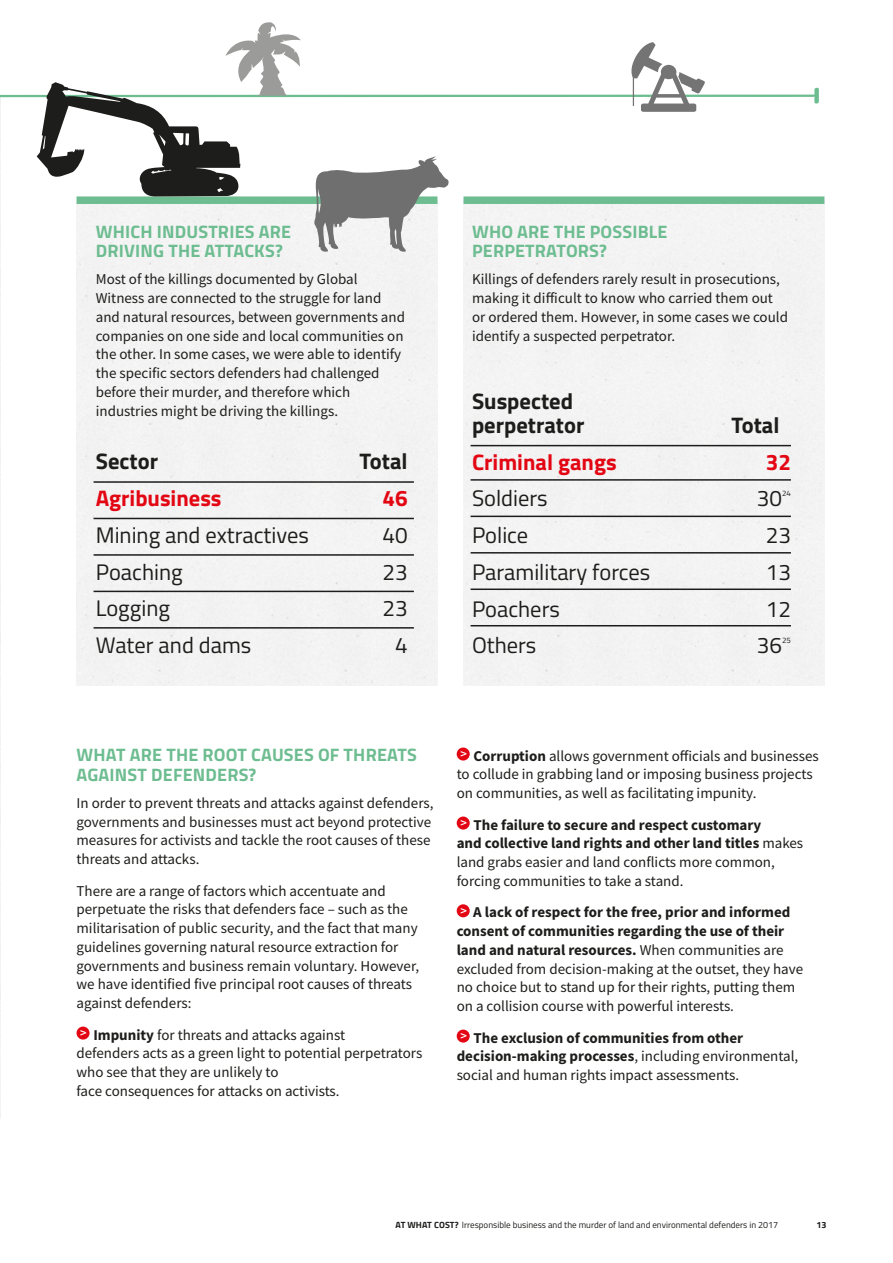
<style>
.page{position:relative;width:893px;height:1263px;background:#fff}
.page>*{position:absolute;margin:0;border:0;box-sizing:border-box;transform-origin:0 0}
.t1{font:22.5px "Titillium";color:#1d1d1b}
.t2{font:700 22.5px/24px "Titillium";color:#1d1d1b}
.t3{font:700 22.5px "Titillium";color:#e30613}
.t4{font:700 18px/19.5px "Titillium";letter-spacing:.01em;color:#6dbd91}
.t5{font:15px/18.8px "Source Sans Pro";color:#1d1d1b}
.t6{font:700 15px/18.8px "Source Sans Pro";color:#1d1d1b}
.t7{font:9px "Titillium";color:#1d1d1b}
.t8{font:700 9px "Titillium";color:#1d1d1b}
.t9{font:7.8px "Titillium";color:#1d1d1b}
.s1{font-weight:700}
.s2{font-weight:400}
</style>
<div class="page">
<img style="left:0;top:252px;width:1px;height:866px">
<hr style="left:94px;top:627px;width:320px;height:2px;background:#1d1d1b">
<hr style="left:94px;top:591px;width:320px;height:1px;background:#1d1d1b">
<hr style="left:94px;top:554px;width:320px;height:2px;background:#1d1d1b">
<hr style="left:94px;top:518px;width:320px;height:1px;background:#1d1d1b">
<hr style="left:94px;top:481px;width:320px;height:2px;background:#1d1d1b">
<hr style="left:471px;top:625px;width:320px;height:1px;background:#1d1d1b">
<hr style="left:471px;top:588px;width:320px;height:2px;background:#1d1d1b">
<hr style="left:471px;top:552px;width:320px;height:1px;background:#1d1d1b">
<hr style="left:471px;top:516px;width:320px;height:1px;background:#1d1d1b">
<hr style="left:471px;top:479px;width:320px;height:2px;background:#1d1d1b">
<hr style="left:471px;top:445px;width:320px;height:1px;background:#1d1d1b">
<div style="left:77px;top:1026px;width:13px;height:13px;background:#e30613;border-radius:50%"></div>
<div style="left:457px;top:747px;width:13px;height:13px;background:#e30613;border-radius:50%"></div>
<div style="left:457px;top:816px;width:13px;height:13px;background:#e30613;border-radius:50%"></div>
<div style="left:457px;top:904px;width:13px;height:13px;background:#e30613;border-radius:50%"></div>
<div style="left:457px;top:1029px;width:13px;height:13px;background:#e30613;border-radius:50%"></div>
<svg style="left:0;top:22px;width:819px;height:230px"></svg>
<p class="t4" style="left:96px;top:221px;width:197px">WHICH INDUSTRIES ARE<br>DRIVING THE ATTACKS?</p>
<p class="t5" style="left:96px;top:270px;width:311px">Most of the killings documented by Global Witness are connected to the struggle for land and natural resources, between governments and companies on one side and local communities on the other. In some cases, we were able to identify the specific sectors defenders had challenged before their murder, and therefore which industries might be driving the killings.</p>
<h1 class="t2" style="left:96px;top:448px;width:64px">Sector</h1>
<h1 class="t2" style="left:360px;top:448px;width:50px">Total</h1>
<h1 class="t3" style="left:96px;top:481px;width:127px">Agribusiness</h1>
<h1 class="t3" style="left:382px;top:481px;width:27px">46</h1>
<h1 class="t1" style="left:96px;top:518px;width:215px">Mining and extractives</h1>
<h1 class="t1" style="left:382px;top:518px;width:27px">40</h1>
<h1 class="t1" style="left:96px;top:555px;width:88px">Poaching</h1>
<h1 class="t1" style="left:382px;top:555px;width:27px">23</h1>
<h1 class="t1" style="left:96px;top:592px;width:76px">Logging</h1>
<h1 class="t1" style="left:382px;top:592px;width:27px">23</h1>
<h1 class="t1" style="left:96px;top:629px;width:157px">Water and dams</h1>
<h1 class="t1" style="left:395px;top:629px;width:14px">4</h1>
<p class="t4" style="left:472px;top:221px;width:197px">WHO ARE THE POSSIBLE<br>PERPETRATORS?</p>
<p class="t5" style="left:472px;top:270px;width:318px">Killings of defenders rarely result in prosecutions, making it difficult to know who carried them out or ordered them. However, in some cases we could identify a suspected perpetrator.</p>
<h1 class="t2" style="left:472px;top:388px;width:114px">Suspected perpetrator</h1>
<h1 class="t2" style="left:731px;top:412px;width:50px">Total</h1>
<h1 class="t3" style="left:472px;top:444px;width:146px">Criminal gangs</h1>
<h1 class="t3" style="left:766px;top:444px;width:27px">32</h1>
<h1 class="t1" style="left:472px;top:482px;width:77px">Soldiers</h1>
<h1 class="t1" style="left:757px;top:482px;width:27px">30</h1>
<p class="t9" style="left:782px;top:487px;width:10px">24</p>
<h1 class="t1" style="left:472px;top:519px;width:58px">Police</h1>
<h1 class="t1" style="left:766px;top:519px;width:27px">23</h1>
<h1 class="t1" style="left:472px;top:555px;width:180px">Paramilitary forces</h1>
<h1 class="t1" style="left:766px;top:555px;width:27px">13</h1>
<h1 class="t1" style="left:472px;top:592px;width:89px">Poachers</h1>
<h1 class="t1" style="left:766px;top:592px;width:27px">12</h1>
<h1 class="t1" style="left:472px;top:629px;width:66px">Others</h1>
<h1 class="t1" style="left:757px;top:629px;width:27px">36</h1>
<p class="t9" style="left:782px;top:634px;width:10px">25</p>
<p class="t4" style="left:77px;top:744px;width:342px">WHAT ARE THE ROOT CAUSES OF THREATS<br>AGAINST DEFENDERS?</p>
<p class="t5" style="left:77px;top:793px;width:358px">In order to prevent threats and attacks against defenders, governments and businesses must act beyond protective measures for activists and tackle the root causes of these threats and attacks.</p>
<p class="t5" style="left:77px;top:881px;width:344px">There are a range of factors which accentuate and perpetuate the risks that defenders face – such as the militarisation of public security, and the fact that many guidelines governing natural resource extraction for governments and business remain voluntary. However, we have identified five principal root causes of threats against defenders:</p>
<p class="t5" style="left:77px;top:1025px;width:347px"><sup>&gt;</sup> <span class="s1">Impunity</span> for threats and attacks against<br>defenders acts as a green light to potential perpetrators who see that they are unlikely to<br>face consequences for attacks on activists.</p>
<p class="t5" style="left:457px;top:746px;width:364px"><sup>&gt;</sup> <span class="s1">Corruption</span> allows government officials and businesses to collude in grabbing land or imposing business projects on communities, as well as facilitating impunity.</p>
<p class="t6" style="left:457px;top:815px;width:348px"><sup>&gt;</sup> The failure to secure and respect customary<br>and collective land rights and other land titles <span class="s2">makes land grabs easier and land conflicts more common, forcing communities to take a stand.</span></p>
<p class="t5" style="left:457px;top:903px;width:348px"><sup>&gt;</sup> <span class="s1">A lack of respect for the free, prior and informed consent of communities regarding the use of their land and natural resources.</span> When communities are excluded from decision-making at the outset, they have no choice but to stand up for their rights, putting them on a collision course with powerful interests.</p>
<p class="t5" style="left:457px;top:1028px;width:343px"><sup>&gt;</sup> <span class="s1">The exclusion of communities from other decision-making processes</span>, including environmental, social and human rights impact assessments.</p>
<p class="t7" style="left:395px;top:1219px;width:384px"><span class="s1">AT WHAT COST?</span> Irresponsible business and the murder of land and environmental defenders in 2017</p>
<p class="t8" style="left:816px;top:1217px;width:12px">13</p>
</div>
